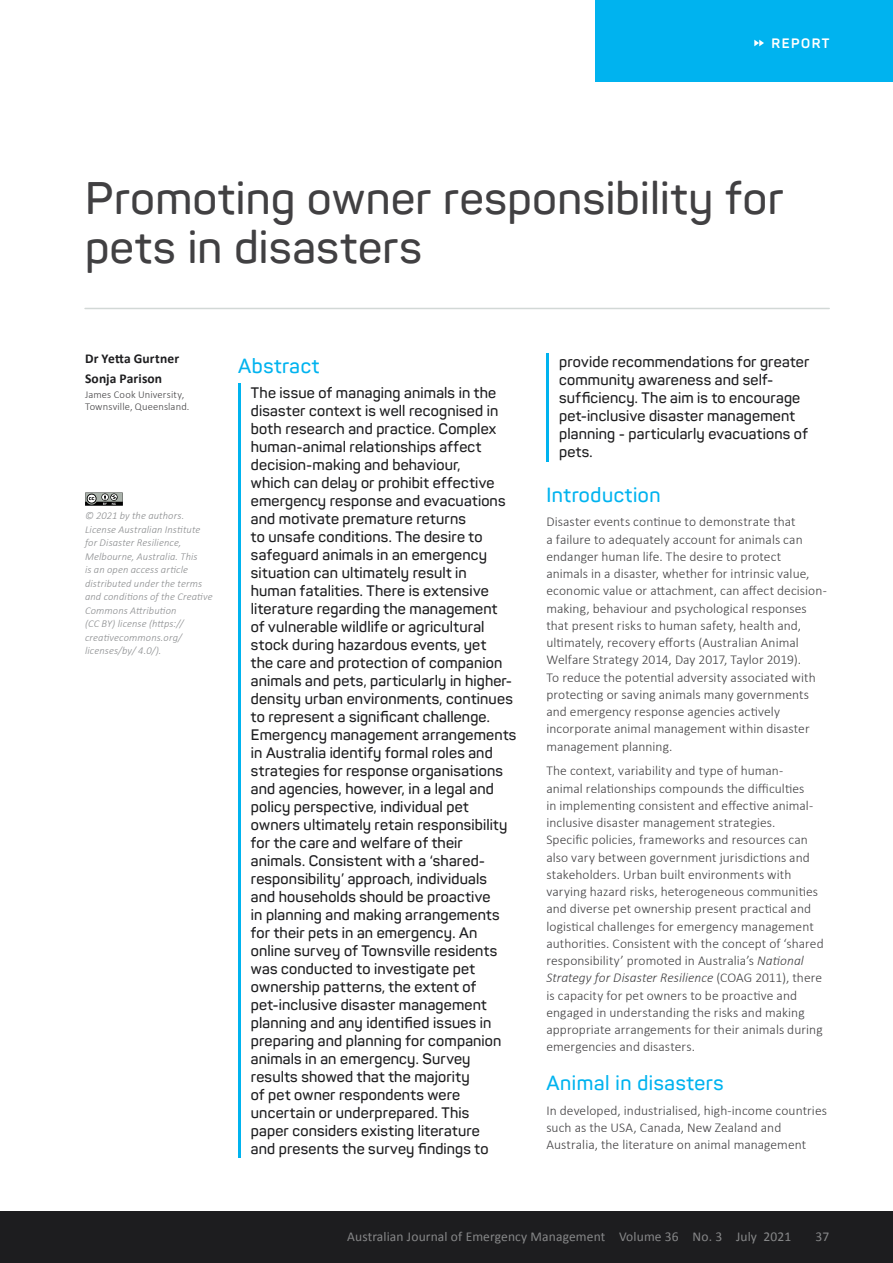
<style>
.page{position:relative;width:893px;height:1263px;background:#fff}
.page>*{position:absolute;margin:0;border:0;box-sizing:border-box;transform-origin:0 0}
.t1{font:600 45px/49.5px "Panton";letter-spacing:.015em;color:#414042}
.t2{font:600 20.25px "Panton";letter-spacing:.03em;color:#00b3ef}
.t3{font:600 15px/18px "Panton";letter-spacing:.01em;color:#1d1d1f}
.t4{font:300 13.5px/17.2px "Calibri";letter-spacing:.005em;color:#414042}
.t5{font:13.5px "Calibri";letter-spacing:.01em;color:#868788}
.t6{font:700 13.5px/19.6px "Calibri";letter-spacing:.01em;color:#1d1d1f}
.t7{font:700 13.5px "Panton";letter-spacing:.11em;color:#fff}
.t8{font:italic 300 10.5px/13.5px "Calibri";letter-spacing:.01em;color:#8a8c8e}
.t9{font:300 10.5px/12px "Calibri";letter-spacing:.015em;color:#414042}
.s1{font-style:italic}
</style>
<div class="page">
<div style="left:596px;top:0;width:297px;height:81px;background:#00b3ef"></div>
<svg style="left:754px;top:40px;width:10px;height:6px"></svg>
<div style="left:0;top:1212px;width:893px;height:51px;background:#1d1d1f"></div>
<hr style="left:238px;top:383px;width:2px;height:775px;background:#00b3ef">
<hr style="left:546px;top:353px;width:3px;height:108px;background:#00b3ef">
<hr style="left:85px;top:308px;width:744px;height:1px;background:#d2d8d6">
<svg style="left:85px;top:492px;width:38px;height:14px"></svg>
<p class="t7" style="left:772px;top:34px;width:59px">REPORT</p>
<h1 class="t1" style="left:85px;top:173px;width:700px">Promoting owner responsibility for pets in disasters</h1>
<p class="t6" style="left:85px;top:348px;width:96px">Dr Yetta Gurtner<br>Sonja Parison</p>
<p class="t9" style="left:85px;top:388px;width:106px">James Cook University,<br>Townsville, Queensland.</p>
<p class="t8" style="left:85px;top:509px;width:129px">© 2021 by the authors.<br>License Australian Institute for Disaster Resilience,<br>Melbourne, Australia. This<br>is an open access article distributed under the terms and conditions of the Creative<br>Commons Attribution<br>(CC BY) license (https:// creativecommons.org/ licenses/by/ 4.0/).</p>
<h2 class="t2" style="left:238px;top:353px;width:83px">Abstract</h2>
<p class="t3" style="left:251px;top:384px;width:267px">The issue of managing animals in the disaster context is well recognised in both research and practice. Complex human-animal relationships affect decision-making and behaviour,<br>which can delay or prohibit effective emergency response and evacuations and motivate premature returns<br>to unsafe conditions. The desire to safeguard animals in an emergency situation can ultimately result in<br>human fatalities. There is extensive literature regarding the management<br>of vulnerable wildlife or agricultural stock during hazardous events, yet<br>the care and protection of companion animals and pets, particularly in higher&shy;density urban environments, continues to represent a significant challenge.<br>Emergency management arrangements in Australia identify formal roles and strategies for response organisations and agencies, however, in a legal and policy perspective, individual pet owners ultimately retain responsibility for the care and welfare of their animals. Consistent with a ‘shared&shy;responsibility’ approach, individuals<br>and households should be proactive<br>in planning and making arrangements for their pets in an emergency. An online survey of Townsville residents was conducted to investigate pet ownership patterns, the extent of pet-inclusive disaster management planning and any identified issues in preparing and planning for companion animals in an emergency. Survey results showed that the majority<br>of pet owner respondents were uncertain or underprepared. This<br>paper considers existing literature<br>and presents the survey findings to</p>
<p class="t3" style="left:559px;top:353px;width:252px">provide recommendations for greater community awareness and self&shy;sufficiency. The aim is to encourage pet-inclusive disaster management planning - particularly evacuations of pets.</p>
<h2 class="t2" style="left:546px;top:482px;width:116px">Introduction</h2>
<p class="t4" style="left:546px;top:513px;width:282px">Disaster events continue to demonstrate that<br>a failure to adequately account for animals can endanger human life. The desire to protect<br>animals in a disaster, whether for intrinsic value, economic value or attachment, can affect decision&shy;making, behaviour and psychological responses that present risks to human safety, health and, ultimately, recovery efforts (Australian Animal Welfare Strategy 2014, Day 2017, Taylor 2019).<br>To reduce the potential adversity associated with protecting or saving animals many governments and emergency response agencies actively incorporate animal management within disaster management planning.</p>
<p class="t4" style="left:546px;top:762px;width:279px">The context, variability and type of human-<br>animal relationships compounds the difficulties<br>in implementing consistent and effective animal&shy;inclusive disaster management strategies.<br>Specific policies, frameworks and resources can also vary between government jurisdictions and stakeholders. Urban built environments with varying hazard risks, heterogeneous communities and diverse pet ownership present practical and logistical challenges for emergency management authorities. Consistent with the concept of ‘shared responsibility’ promoted in Australia’s <span class="s1">National Strategy for Disaster Resilience</span> (COAG 2011), there is capacity for pet owners to be proactive and engaged in understanding the risks and making appropriate arrangements for their animals during emergencies and disasters.</p>
<h2 class="t2" style="left:546px;top:1070px;width:179px">Animal in disasters</h2>
<p class="t4" style="left:546px;top:1102px;width:282px">In developed, industrialised, high-income countries such as the USA, Canada, New Zealand and<br>Australia, the literature on animal management</p>
<p class="t5" style="left:347px;top:1227px;width:446px">Australian Journal of Emergency Management Volume 36 No. 3 July 2021</p>
<p class="t5" style="left:815px;top:1227px;width:15px">37</p>
</div>
